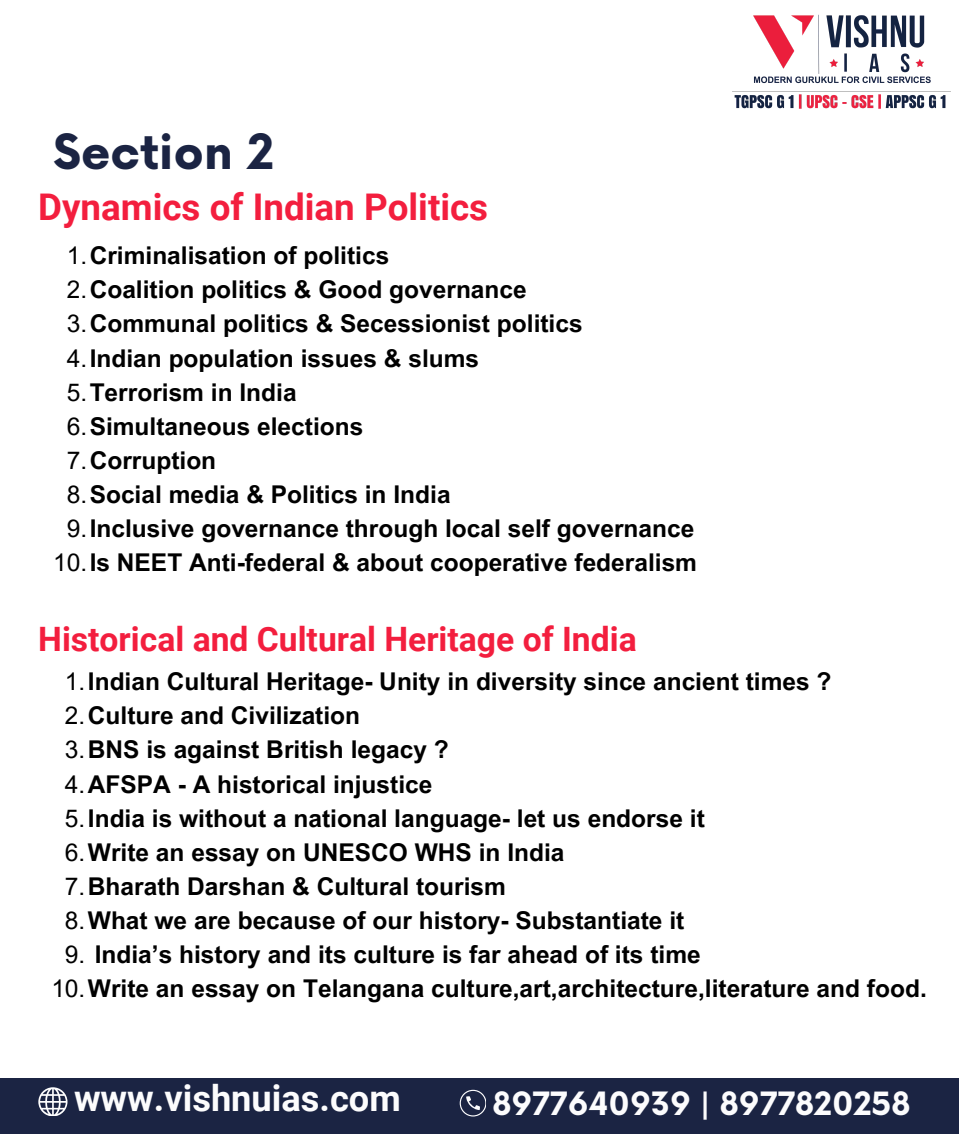
<style>
.page{position:relative;width:959px;height:1134px;background:#fff}
.page>*{position:absolute;margin:0;border:0;box-sizing:border-box;transform-origin:0 0}
.t1{font:700 47.25px "Now";color:#1b2443}
.t2{font:700 36.75px "Roboto";color:#f31e3e}
.t3{font:700 36.23px "Roboto";color:#fcfcfd}
.t4{font:700 33.6px "Roboto";color:#f31e3e}
.t5{font:700 31.32px "Now";color:#fcfcfd}
.t6{font:700 24.5px "Arial MT Pro";color:#000}
.s1{font-weight:400}
</style>
<div class="page">
<div style="left:0;top:1078px;width:958px;height:56px;background:#1b2443"></div>
<svg style="left:38px;top:1087px;width:29px;height:29px"></svg>
<svg style="left:459px;top:1090px;width:27px;height:26px"></svg>
<img style="left:732px;top:14px;width:219px;height:95px">
<h2 class="t1" style="left:53px;top:127px;width:222px">Section 2</h2>
<p class="t2" style="left:38px;top:186px;width:451px">Dynamics of Indian Politics</p>
<p class="t6" style="left:67px;top:246px;width:324px"><span class="s1">1.</span>Criminalisation of politics</p>
<p class="t6" style="left:67px;top:281px;width:461px"><span class="s1">2.</span>Coalition politics &amp; Good governance</p>
<p class="t6" style="left:67px;top:315px;width:517px"><span class="s1">3.</span>Communal politics &amp; Secessionist politics</p>
<p class="t6" style="left:67px;top:349px;width:414px"><span class="s1">4.</span>Indian population issues &amp; slums</p>
<p class="t6" style="left:67px;top:383px;width:231px"><span class="s1">5.</span>Terrorism in India</p>
<p class="t6" style="left:67px;top:417px;width:298px"><span class="s1">6.</span>Simultaneous elections</p>
<p class="t6" style="left:67px;top:451px;width:151px"><span class="s1">7.</span>Corruption</p>
<p class="t6" style="left:67px;top:485px;width:385px"><span class="s1">8.</span>Social media &amp; Politics in India</p>
<p class="t6" style="left:67px;top:519px;width:629px"><span class="s1">9.</span>Inclusive governance through local self governance</p>
<h2 class="t6" style="left:53px;top:554px;width:645px"><span class="s1">10.</span>Is NEET Anti-federal &amp; about cooperative federalism</h2>
<p class="t4" style="left:38px;top:620px;width:599px">Historical and Cultural Heritage of India</p>
<p class="t6" style="left:65px;top:672px;width:767px"><span class="s1">1.</span>Indian Cultural Heritage- Unity in diversity since ancient times ?</p>
<p class="t6" style="left:65px;top:707px;width:296px"><span class="s1">2.</span>Culture and Civilization</p>
<p class="t6" style="left:65px;top:741px;width:385px"><span class="s1">3.</span>BNS is against British legacy ?</p>
<p class="t6" style="left:65px;top:775px;width:369px"><span class="s1">4.</span>AFSPA - A historical injustice</p>
<p class="t6" style="left:65px;top:809px;width:641px"><span class="s1">5.</span>India is without a national language- let us endorse it</p>
<p class="t6" style="left:65px;top:843px;width:501px"><span class="s1">6.</span>Write an essay on UNESCO WHS in India</p>
<p class="t6" style="left:65px;top:877px;width:442px"><span class="s1">7.</span>Bharath Darshan &amp; Cultural tourism</p>
<p class="t6" style="left:65px;top:911px;width:620px"><span class="s1">8.</span>What we are because of our history- Substantiate it</p>
<p class="t6" style="left:65px;top:945px;width:637px"><span class="s1">9.</span> India’s history and its culture is far ahead of its time</p>
<p class="t6" style="left:51px;top:980px;width:876px"><span class="s1">10.</span>Write an essay on Telangana culture,art,architecture,literature and food.</p>
<h1 class="t3" style="left:74px;top:1077px;width:328px">www.vishnuias.com</h1>
<p class="t5" style="left:492px;top:1087px;width:419px">8977640939 | 8977820258</p>
</div>
